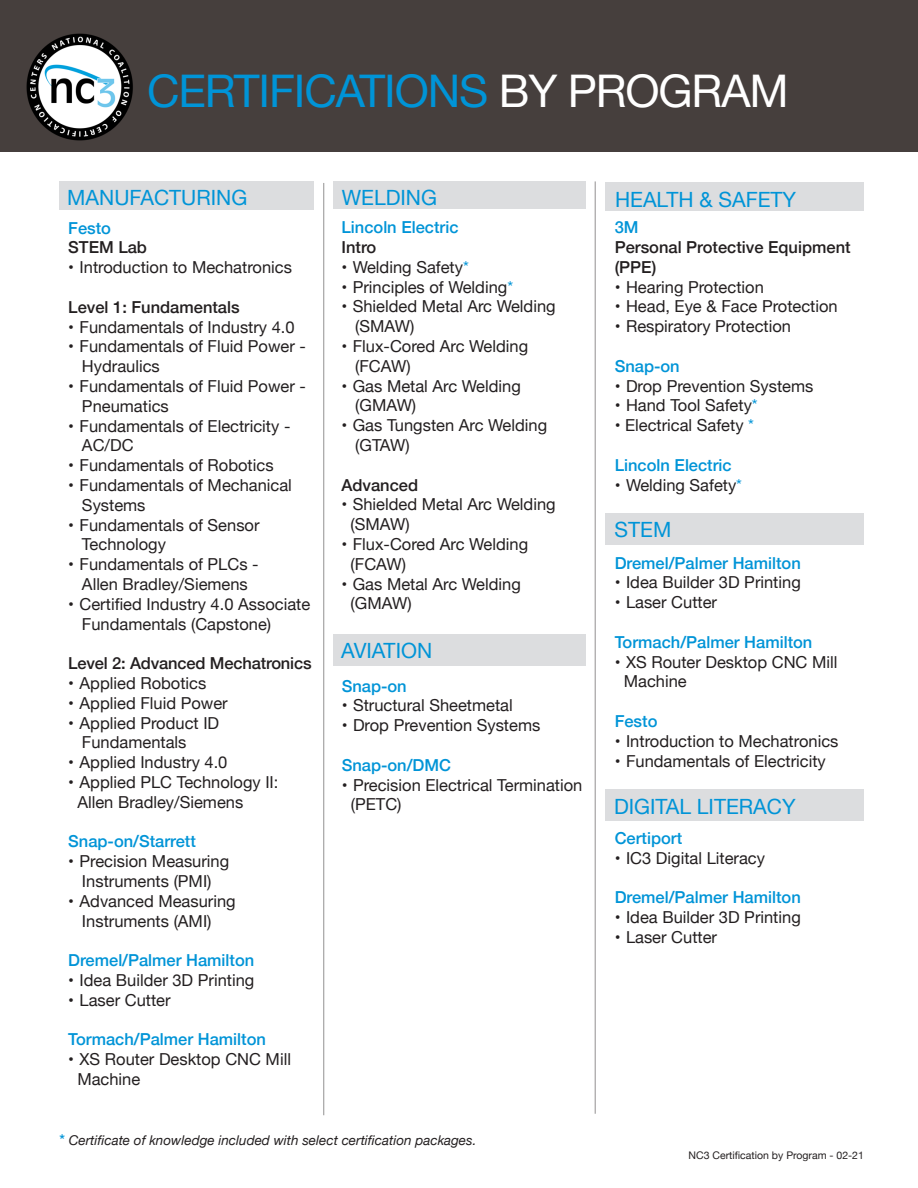
<style>
.page{position:relative;width:918px;height:1188px;background:#fff}
.page>*{position:absolute;margin:0;border:0;box-sizing:border-box;transform-origin:0 0}
.t1{font:45px "Helvetica Neue";letter-spacing:-.025em;color:#0094d7}
.t2{font:21px "Helvetica Neue";color:#0094d7}
.t3{font:16.5px/19.8px "Helvetica Neue";color:#231f20}
.t4{font:500 16.5px "Helvetica Neue";color:#0094d7}
.t5{font:500 16.5px/19.8px "Helvetica Neue";color:#231f20}
.t6{font:italic 13.5px "Helvetica Neue";color:#231f20}
.t7{font:10.5px "Helvetica Neue";color:#231f20}
.s1{color:#fff}
.s2{color:#0094d7}
.s3{font-weight:500;font-style:normal;font-size:15px;color:#0094d7}
</style>
<div class="page">
<div style="left:0;top:0;width:918px;height:151px;background:#463f3d"></div>
<img style="left:26px;top:33px;width:107px;height:108px">
<div style="left:606px;top:183px;width:258px;height:28px;background:#dcdddf"></div>
<div style="left:59px;top:181px;width:255px;height:29px;background:#dcdddf"></div>
<div style="left:606px;top:513px;width:258px;height:32px;background:#dcdddf"></div>
<div style="left:333px;top:181px;width:252px;height:27px;background:#dcdddf"></div>
<hr style="left:324px;top:183px;width:1px;height:932px;background:#231f20">
<hr style="left:595px;top:181px;width:1px;height:933px;background:#231f20">
<div style="left:606px;top:789px;width:258px;height:32px;background:#dcdddf"></div>
<div style="left:333px;top:634px;width:252px;height:32px;background:#dcdddf"></div>
<p class="t1" style="left:147px;top:58px;width:643px">CERTIFICATIONS <span class="s1">BY PROGRAM</span></p>
<p class="t2" style="left:67px;top:183px;width:182px">MANUFACTURING</p>
<p class="t4" style="left:68px;top:215px;width:44px">Festo</p>
<p class="t5" style="left:68px;top:236px;width:80px">STEM Lab</p>
<p class="t3" style="left:68px;top:258px;width:225px">• Introduction to Mechatronics</p>
<p class="t5" style="left:68px;top:296px;width:173px">Level 1: Fundamentals</p>
<p class="t3" style="left:68px;top:318px;width:228px">• Fundamentals of Industry 4.0</p>
<p class="t3" style="left:82px;top:338px;width:226px;text-indent:-14px">• Fundamentals of Fluid Power -<br>Hydraulics</p>
<p class="t3" style="left:82px;top:377px;width:226px;text-indent:-14px">• Fundamentals of Fluid Power -<br>Pneumatics</p>
<p class="t3" style="left:82px;top:417px;width:210px;text-indent:-14px">• Fundamentals of Electricity -<br>AC/DC</p>
<p class="t3" style="left:68px;top:456px;width:207px">• Fundamentals of Robotics</p>
<p class="t3" style="left:82px;top:476px;width:211px;text-indent:-14px">• Fundamentals of Mechanical<br>Systems</p>
<p class="t3" style="left:82px;top:516px;width:179px;text-indent:-14px">• Fundamentals of Sensor<br>Technology</p>
<p class="t3" style="left:68px;top:555px;width:192px;text-align:center">• Fundamentals of PLCs -<br>Allen Bradley/Siemens</p>
<p class="t3" style="left:82px;top:595px;width:230px;text-indent:-14px">• Certified Industry 4.0 Associate<br>Fundamentals (Capstone)</p>
<p class="t5" style="left:68px;top:652px;width:245px">Level 2: Advanced Mechatronics</p>
<p class="t3" style="left:68px;top:674px;width:140px">• Applied Robotics</p>
<p class="t3" style="left:68px;top:694px;width:161px">• Applied Fluid Power</p>
<p class="t3" style="left:82px;top:714px;width:139px;text-indent:-14px">• Applied Product ID<br>Fundamentals</p>
<p class="t3" style="left:68px;top:753px;width:161px">• Applied Industry 4.0</p>
<p class="t3" style="left:77px;top:773px;width:203px;text-indent:-9px">• Applied PLC Technology II:<br>Allen Bradley/Siemens</p>
<p class="t4" style="left:68px;top:828px;width:129px">Snap-on/Starrett</p>
<p class="t3" style="left:68px;top:852px;width:163px;text-align:center">• Precision Measuring<br>Instruments (PMI)</p>
<p class="t3" style="left:82px;top:892px;width:155px;text-indent:-14px">• Advanced Measuring<br>Instruments (AMI)</p>
<p class="t4" style="left:68px;top:947px;width:188px">Dremel/Palmer Hamilton</p>
<p class="t3" style="left:68px;top:971px;width:188px">• Idea Builder 3D Printing</p>
<p class="t3" style="left:68px;top:991px;width:104px">• Laser Cutter</p>
<p class="t4" style="left:68px;top:1026px;width:199px">Tormach/Palmer Hamilton</p>
<p class="t3" style="left:68px;top:1050px;width:224px">• XS Router Desktop CNC Mill</p>
<p class="t3" style="left:77px;top:1070px;width:64px">Machine</p>
<p class="t2" style="left:342px;top:182px;width:97px">WELDING</p>
<p class="t4" style="left:341px;top:214px;width:119px">Lincoln Electric</p>
<p class="t5" style="left:341px;top:236px;width:36px">Intro</p>
<p class="t3" style="left:341px;top:258px;width:129px">• Welding Safety<span class="s2">*</span></p>
<p class="t3" style="left:341px;top:278px;width:173px">• Principles of Welding<span class="s2">*</span></p>
<p class="t3" style="left:355px;top:298px;width:202px;text-indent:-14px">• Shielded Metal Arc Welding (SMAW)</p>
<p class="t3" style="left:355px;top:337px;width:174px;text-indent:-14px">• Flux-Cored Arc Welding (FCAW)</p>
<p class="t3" style="left:355px;top:377px;width:167px;text-indent:-14px">• Gas Metal Arc Welding (GMAW)</p>
<p class="t3" style="left:355px;top:416px;width:193px;text-indent:-14px">• Gas Tungsten Arc Welding (GTAW)</p>
<p class="t5" style="left:341px;top:474px;width:78px">Advanced</p>
<p class="t3" style="left:351px;top:496px;width:207px;text-indent:-9px">• Shielded Metal Arc Welding (SMAW)</p>
<p class="t3" style="left:351px;top:535px;width:179px;text-indent:-9px">• Flux-Cored Arc Welding (FCAW)</p>
<p class="t3" style="left:351px;top:575px;width:172px;text-indent:-9px">• Gas Metal Arc Welding (GMAW)</p>
<p class="t2" style="left:341px;top:636px;width:93px">AVIATION</p>
<p class="t4" style="left:342px;top:672px;width:67px">Snap-on</p>
<p class="t3" style="left:342px;top:697px;width:173px">• Structural Sheetmetal</p>
<p class="t3" style="left:342px;top:716px;width:200px">• Drop Prevention Systems</p>
<p class="t4" style="left:342px;top:752px;width:111px">Snap-on/DMC</p>
<p class="t3" style="left:351px;top:776px;width:233px;text-indent:-9px">• Precision Electrical Termination (PETC)</p>
<p class="t6" style="left:59px;top:1130px;width:419px"><span class="s3">*</span> Certificate of knowledge included with select certification packages.</p>
<p class="t2" style="left:615px;top:184px;width:183px">HEALTH &amp; SAFETY</p>
<p class="t4" style="left:615px;top:214px;width:25px">3M</p>
<p class="t5" style="left:615px;top:236px;width:237px">Personal Protective Equipment (PPE)</p>
<p class="t3" style="left:615px;top:278px;width:151px">• Hearing Protection</p>
<p class="t3" style="left:615px;top:298px;width:225px">• Head, Eye &amp; Face Protection</p>
<p class="t3" style="left:615px;top:317px;width:178px">• Respiratory Protection</p>
<p class="t4" style="left:615px;top:353px;width:67px">Snap-on</p>
<p class="t3" style="left:615px;top:377px;width:200px">• Drop Prevention Systems</p>
<p class="t3" style="left:615px;top:397px;width:145px">• Hand Tool Safety<span class="s2">*</span></p>
<p class="t3" style="left:615px;top:416px;width:141px">• Electrical Safety <span class="s2">*</span></p>
<p class="t4" style="left:615px;top:452px;width:119px">Lincoln Electric</p>
<p class="t3" style="left:615px;top:476px;width:129px">• Welding Safety<span class="s2">*</span></p>
<p class="t2" style="left:615px;top:515px;width:58px">STEM</p>
<p class="t4" style="left:615px;top:549px;width:188px">Dremel/Palmer Hamilton</p>
<p class="t3" style="left:615px;top:573px;width:188px">• Idea Builder 3D Printing</p>
<p class="t3" style="left:615px;top:593px;width:104px">• Laser Cutter</p>
<p class="t4" style="left:615px;top:629px;width:199px">Tormach/Palmer Hamilton</p>
<p class="t3" style="left:615px;top:653px;width:224px">• XS Router Desktop CNC Mill</p>
<p class="t3" style="left:624px;top:672px;width:64px">Machine</p>
<p class="t4" style="left:615px;top:708px;width:44px">Festo</p>
<p class="t3" style="left:615px;top:732px;width:225px">• Introduction to Mechatronics</p>
<p class="t3" style="left:615px;top:752px;width:213px">• Fundamentals of Electricity</p>
<p class="t2" style="left:614px;top:791px;width:183px">DIGITAL LITERACY</p>
<p class="t4" style="left:615px;top:825px;width:69px">Certiport</p>
<p class="t3" style="left:615px;top:849px;width:152px">• IC3 Digital Literacy</p>
<p class="t4" style="left:615px;top:884px;width:188px">Dremel/Palmer Hamilton</p>
<p class="t3" style="left:615px;top:908px;width:188px">• Idea Builder 3D Printing</p>
<p class="t3" style="left:615px;top:928px;width:104px">• Laser Cutter</p>
<p class="t7" style="left:689px;top:1148px;width:177px">NC3 Certification by Program - 02-21</p>
</div>
